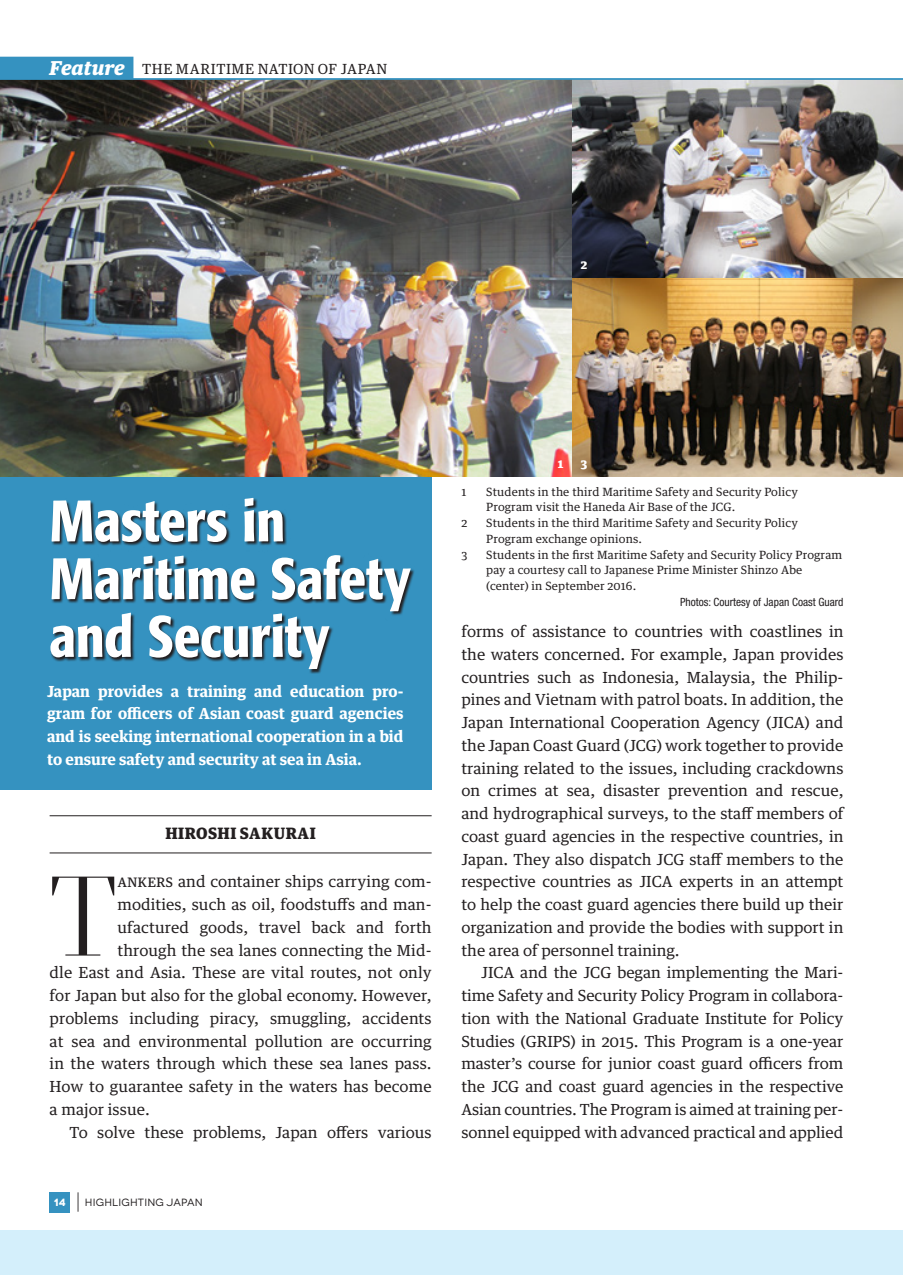
<style>
.page{position:relative;width:903px;height:1275px;background:#fff}
.page>*{position:absolute;margin:0;border:0;box-sizing:border-box;transform-origin:0 0}
.t1{font:300 112.88px "Prumo Display";color:#231f20}
.t2{font:500 condensed 57.75px/57.8px "Formata";letter-spacing:-.005em;color:#fff}
.t3{font:300 22.75px "Novecentowide";color:#231f20}
.t4{font:900 15.75px "Guardian Text Egyp";letter-spacing:.035em;color:#231f20}
.t5{font:15.4px/22.8px "Guardian Text Egyp";letter-spacing:.005em;color:#231f20;text-align:justify}
.t6{font:700 15.4px/22.8px "Guardian Text Egyp";color:#fff;text-align:justify}
.t7{font:14px "Guardian Text Egyp";letter-spacing:.045em;color:#231f20}
.t8{font:900 12.25px "Guardian Text Egyp";color:#fff}
.t9{font:11.38px/15.8px "Guardian Text Egyp";letter-spacing:.01em;color:#231f20}
.t10{font:condensed 11.38px "Helvetica Neue LT Pro";color:#231f20}
.t11{font:10.5px "Novecentowide";letter-spacing:.02em;color:#231f20}
.t12{font:700 10.5px "Novecentowide";color:#fff}
.s1{font-weight:900;font-style:italic;font-size:19.25px;color:#fff}
</style>
<div class="page">
<div style="left:0;top:1230px;width:903px;height:45px;background:#d4effb"></div>
<img style="left:0;top:80px;width:903px;height:397px">
<div style="left:50px;top:1192px;width:20px;height:20px;background:#3592c0"></div>
<svg style="left:0;top:57px;width:903px;height:23px"></svg>
<div style="left:582px;top:263px;width:6px;height:7px;background:#231f20"></div>
<div style="left:0;top:477px;width:432px;height:313px;background:#3592c0"></div>
<svg style="left:51px;top:498px;width:363px;height:176px"></svg>
<hr style="left:50px;top:815px;width:382px;height:1px;background:#231f20">
<hr style="left:50px;top:853px;width:382px;height:1px;background:#231f20">
<p class="t7" style="left:50px;top:57px;width:339px"><span class="s1">Feature</span> THE MARITIME NATION OF JAPAN</p>
<p class="t8" style="left:581px;top:255px;width:8px">2</p>
<h2 class="t2" style="left:50px;top:492px;width:362px">Masters in<br>Maritime Safety and Security</h2>
<p class="t6" style="left:47px;top:678px;width:358px">Japan provides a training and education pro&shy;gram for officers of Asian coast guard agencies and is seeking international cooperation in a bid to ensure safety and security at sea in Asia.</p>
<p class="t4" style="left:165px;top:820px;width:152px">HIROSHI SAKURAI</p>
<h1 class="t1" style="left:50px;top:850px;width:69px">T</h1>
<p class="t5" style="left:117px;top:869px;width:316px">ankers and container ships carrying com-</p>
<p class="t5" style="left:117px;top:892px;width:316px">modities, such as oil, foodstuffs and man-</p>
<p class="t5" style="left:117px;top:914px;width:316px">ufactured goods, travel back and forth</p>
<p class="t5" style="left:117px;top:937px;width:316px">through the sea lanes connecting the Mid-</p>
<p class="t5" style="left:50px;top:960px;width:384px">dle East and Asia. These are vital routes, not only</p>
<p class="t5" style="left:50px;top:983px;width:383px">for Japan but also for the global economy. However,</p>
<p class="t5" style="left:50px;top:1005px;width:383px">problems including piracy, smuggling, accidents</p>
<p class="t5" style="left:50px;top:1028px;width:383px">at sea and environmental pollution are occurring</p>
<p class="t5" style="left:50px;top:1051px;width:383px">in the waters through which these sea lanes pass.</p>
<p class="t5" style="left:50px;top:1074px;width:384px">How to guarantee safety in the waters has become</p>
<p class="t5" style="left:50px;top:1096px;width:102px">a major issue.</p>
<p class="t5" style="left:69px;top:1119px;width:364px">To solve these problems, Japan offers various</p>
<h3 class="t3" style="left:76px;top:1189px;width:7px">|</h3>
<p class="t12" style="left:54px;top:1196px;width:13px">14</p>
<p class="t11" style="left:85px;top:1196px;width:119px">HIGHLIGHTING JAPAN</p>
<p class="t8" style="left:558px;top:453px;width:7px">1</p>
<p class="t8" style="left:581px;top:453px;width:8px">3</p>
<p class="t9" style="left:461px;top:482px;width:6px">1</p>
<p class="t9" style="left:486px;top:482px;width:313px">Students in the third Maritime Safety and Security Policy<br>Program visit the Haneda Air Base of the JCG.</p>
<p class="t9" style="left:461px;top:514px;width:7px">2</p>
<p class="t9" style="left:486px;top:514px;width:313px">Students in the third Maritime Safety and Security Policy<br>Program exchange opinions.</p>
<p class="t9" style="left:461px;top:545px;width:7px">3</p>
<p class="t9" style="left:486px;top:545px;width:357px">Students in the first Maritime Safety and Security Policy Program pay a courtesy call to Japanese Prime Minister Shinzo Abe (center) in September 2016.</p>
<p class="t10" style="left:680px;top:595px;width:165px">Photos: Courtesy of Japan Coast Guard</p>
<p class="t5" style="left:461px;top:619px;width:384px">forms of assistance to countries with coastlines in the waters concerned. For example, Japan provides countries such as Indonesia, Malaysia, the Philip&shy;pines and Vietnam with patrol boats. In addition, the Japan International Cooperation Agency (JICA) and the Japan Coast Guard (JCG) work together to provide training related to the issues, including crackdowns on crimes at sea, disaster prevention and rescue, and hydrographical surveys, to the staff members of coast guard agencies in the respective countries, in Japan. They also dispatch JCG staff members to the respective countries as JICA experts in an attempt to help the coast guard agencies there build up their organization and provide the bodies with support in the area of personnel training.</p>
<p class="t5" style="left:461px;top:960px;width:384px;text-indent:20px">JICA and the JCG began implementing the Mari&shy;time Safety and Security Policy Program in collabora&shy;tion with the National Graduate Institute for Policy Studies (GRIPS) in 2015. This Program is a one-year master’s course for junior coast guard officers from the JCG and coast guard agencies in the respective Asian countries. The Program is aimed at training per&shy;sonnel equipped with advanced practical and applied</p>
</div>
